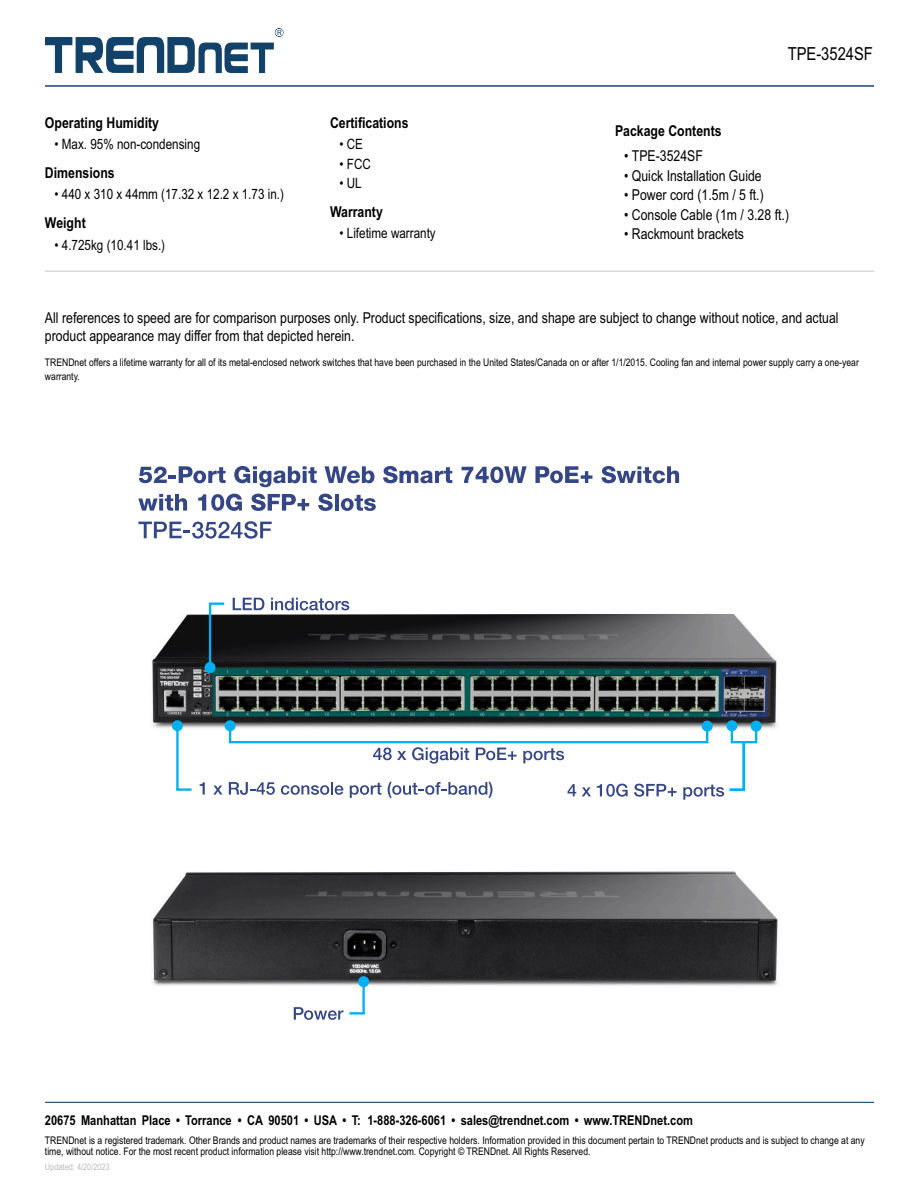
<style>
.page{position:relative;width:918px;height:1188px;background:#fff}
.page>*{position:absolute;margin:0;border:0;box-sizing:border-box;transform-origin:0 0}
.t1{font:18px "Arial Narrow";color:#000}
.t2{font:15px/18px "Arial Narrow";color:#000}
.t3{font:700 15px "Arial Narrow";color:#000}
.t4{font:14.25px "Arial Narrow";color:#000}
.t5{font:700 13.5px "Arial Narrow";color:#000}
.t6{font:10.5px/13.6px "Arial Narrow";color:#000}
.t7{font:9px "Arial Narrow";color:#bbb}
</style>
<div class="page">
<img style="left:150px;top:615px;width:630px;height:487px">
<svg style="left:200px;top:782px;width:5px;height:13px"></svg>
<svg style="left:213px;top:720px;width:549px;height:80px"></svg>
<svg style="left:233px;top:598px;width:31px;height:12px"></svg>
<svg style="left:271px;top:598px;width:78px;height:12px"></svg>
<svg style="left:172px;top:720px;width:20px;height:71px"></svg>
<svg style="left:205px;top:603px;width:19px;height:70px"></svg>
<svg style="left:349px;top:976px;width:20px;height:39px"></svg>
<svg style="left:294px;top:1007px;width:49px;height:13px"></svg>
<svg style="left:139px;top:466px;width:87px;height:17px"></svg>
<svg style="left:234px;top:466px;width:83px;height:21px"></svg>
<svg style="left:325px;top:466px;width:49px;height:17px"></svg>
<svg style="left:383px;top:466px;width:69px;height:17px"></svg>
<svg style="left:462px;top:466px;width:65px;height:17px"></svg>
<svg style="left:535px;top:466px;width:57px;height:17px"></svg>
<svg style="left:601px;top:466px;width:78px;height:17px"></svg>
<svg style="left:138px;top:494px;width:49px;height:17px"></svg>
<svg style="left:198px;top:494px;width:44px;height:17px"></svg>
<svg style="left:251px;top:494px;width:58px;height:17px"></svg>
<svg style="left:318px;top:494px;width:15px;height:17px"></svg>
<hr style="left:335px;top:494px;width:4px;height:17px;background:#344685">
<svg style="left:341px;top:495px;width:35px;height:16px"></svg>
<svg style="left:138px;top:521px;width:134px;height:18px"></svg>
<hr style="left:45px;top:271px;width:829px;height:1px;background:#c8c8c8">
<svg style="left:45px;top:28px;width:239px;height:45px"></svg>
<hr style="left:45px;top:1102px;width:829px;height:1px;background:#32537d">
<hr style="left:45px;top:85px;width:829px;height:2px;background:#32537d">
<h2 class="t3" style="left:45px;top:117px;width:116px">Operating Humidity</h2>
<h3 class="t4" style="left:54px;top:139px;width:147px">• Max. 95% non-condensing</h3>
<h2 class="t3" style="left:45px;top:167px;width:71px">Dimensions</h2>
<h3 class="t4" style="left:54px;top:189px;width:231px">• 440 x 310 x 44mm (17.32 x 12.2 x 1.73 in.)</h3>
<h2 class="t3" style="left:45px;top:217px;width:42px">Weight</h2>
<h3 class="t4" style="left:54px;top:239px;width:112px">• 4.725kg (10.41 lbs.)</h3>
<h2 class="t3" style="left:330px;top:117px;width:80px">Certifications</h2>
<h3 class="t4" style="left:339px;top:139px;width:25px">• CE</h3>
<h3 class="t4" style="left:339px;top:158px;width:33px">• FCC</h3>
<h3 class="t4" style="left:339px;top:178px;width:24px">• UL</h3>
<h2 class="t3" style="left:330px;top:206px;width:54px">Warranty</h2>
<h3 class="t4" style="left:339px;top:228px;width:98px">• Lifetime warranty</h3>
<h1 class="t1" style="left:788px;top:47px;width:87px">TPE-3524SF</h1>
<h2 class="t3" style="left:615px;top:125px;width:108px">Package Contents</h2>
<h2 class="t2" style="left:624px;top:148px;width:80px">• TPE-3524SF</h2>
<h2 class="t2" style="left:624px;top:168px;width:139px">• Quick Installation Guide</h2>
<h2 class="t2" style="left:624px;top:187px;width:141px">• Power cord (1.5m / 5 ft.)</h2>
<h2 class="t2" style="left:624px;top:207px;width:166px">• Console Cable (1m / 3.28 ft.)</h2>
<h2 class="t2" style="left:624px;top:226px;width:121px">• Rackmount brackets</h2>
<h2 class="t2" style="left:45px;top:310px;width:795px">All references to speed are for comparison purposes only. Product specifications, size, and shape are subject to change without notice, and actual product appearance may differ from that depicted herein.</h2>
<p class="t6" style="left:45px;top:357px;width:815px">TRENDnet offers a lifetime warranty for all of its metal-enclosed network switches that have been purchased in the United States/Canada on or after 1/1/2015. Cooling fan and internal power supply carry a one-year warranty.</p>
<p class="t5" style="left:45px;top:1115px;width:650px">20675 Manhattan Place • Torrance • CA 90501 • USA • T: 1-888-326-6061 • sales@trendnet.com • www.TRENDnet.com</p>
<p class="t6" style="left:45px;top:1135px;width:821px;line-height:11.6px">TRENDnet is a registered trademark. Other Brands and product names are trademarks of their respective holders. Information provided in this document pertain to TRENDnet products and is subject to change at any time, without notice. For the most recent product information please visit http://www.trendnet.com. Copyright © TRENDnet. All Rights Reserved.</p>
<p class="t7" style="left:45px;top:1164px;width:66px">Updated: 4/20/2023</p>
</div>
